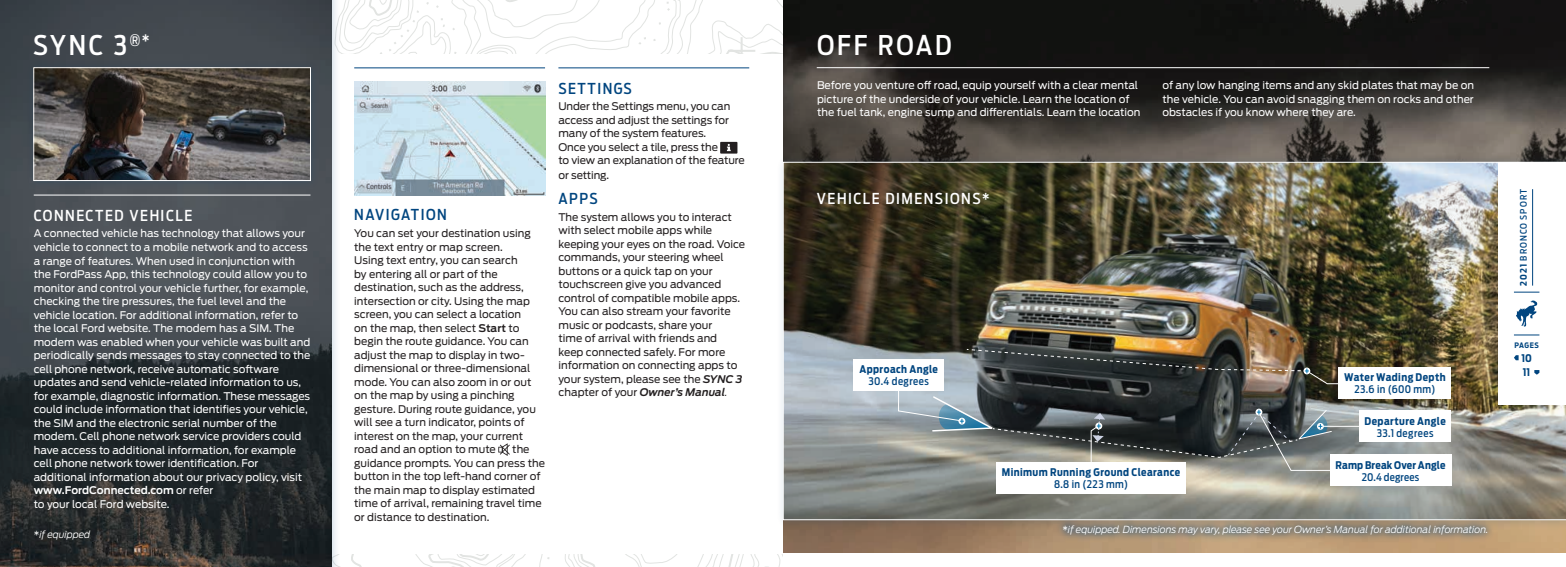
<style>
.page{position:relative;width:1566px;height:567px;background:#fff}
.page>*{position:absolute;margin:0;border:0;box-sizing:border-box;transform-origin:0 0}
.t1{font:500 27px "Ford Antenna Cond";letter-spacing:.1em;color:#fff}
.t2{font:500 15px "Ford Antenna Cond";letter-spacing:.1em;color:#fff}
.t3{font:500 15px "Ford Antenna Cond";letter-spacing:.1em;color:#01457f}
.t4{font:10.5px/13.5px "Ford Antenna";color:#fff}
.t5{font:10.5px/13.5px "Ford Antenna";color:#231f20}
.t6{font:700 10.5px "Ford Antenna Cond";letter-spacing:.04em;color:#01457f}
.t7{font:500 10.5px "Ford Antenna Cond";letter-spacing:.035em;color:#01457f}
.t8{font:700 10.5px "Ford Antenna Cond";letter-spacing:.015em;color:#01457f}
.t9{font:italic 300 9.75px "Ford Antenna";letter-spacing:-.01em;color:#fff}
.t10{font:500 9px "Ford Antenna Cond";letter-spacing:.12em;color:#01457f}
.t11{font:700 7.5px "Ford Antenna Cond";letter-spacing:.07em;color:#01457f}
.s1{font-weight:600}
.s2{font-weight:400;font-style:normal}
.s3{font-weight:600;font-style:italic}
.s4{font-weight:300;font-style:italic}
.s5{font-weight:700}
</style>
<div class="page">
<img style="left:783px;top:0;width:783px;height:553px">
<svg style="left:341px;top:0;width:27px;height:54px"></svg>
<svg style="left:368px;top:0;width:415px;height:567px"></svg>
<div style="left:34px;top:54px;width:749px;height:500px;background:#fff"></div>
<div style="left:0;top:0;width:341px;height:567px;background:#01457f;opacity:.2"></div>
<img style="left:0;top:0;width:332px;height:567px">
<svg style="left:498px;top:443px;width:12px;height:13px"></svg>
<div style="left:720px;top:142px;width:17px;height:12px;background:#231f20"></div>
<svg style="left:727px;top:144px;width:4px;height:7px"></svg>
<img style="left:354px;top:81px;width:191px;height:114px">
<div style="left:26px;top:60px;width:294px;height:130px;background:#01457f;opacity:.2"></div>
<img style="left:36px;top:70px;width:273px;height:109px">
<div style="left:34px;top:68px;width:277px;height:113px;border:1px solid #fff"></div>
<hr style="left:34px;top:195px;width:276px;height:1px;background:#fff">
<hr style="left:354px;top:68px;width:191px;height:1px;background:#01457f">
<hr style="left:558px;top:68px;width:191px;height:1px;background:#01457f">
<hr style="left:817px;top:67px;width:672px;height:1px;background:#fff">
<div style="left:776px;top:155px;width:790px;height:374px;background:#01457f;opacity:.2"></div>
<img style="left:783px;top:162px;width:783px;height:358px">
<div style="left:1339px;top:368px;width:112px;height:31px;background:#fff"></div>
<div style="left:854px;top:359px;width:90px;height:31px;background:#fff"></div>
<div style="left:1330px;top:455px;width:121px;height:31px;background:#fff"></div>
<div style="left:996px;top:462px;width:190px;height:31px;background:#fff"></div>
<div style="left:1359px;top:411px;width:92px;height:31px;background:#fff"></div>
<hr style="left:1321px;top:426px;width:41px;height:1px;background:#fff">
<img style="left:898px;top:349px;width:443px;height:122px">
<div style="left:1498px;top:162px;width:68px;height:243px;background:#fff"></div>
<hr style="left:1532px;top:189px;width:1px;height:97px;background:#01457f">
<svg style="left:1514px;top:335px;width:25px;height:1px"></svg>
<svg style="left:1514px;top:355px;width:25px;height:20px"></svg>
<svg style="left:1514px;top:292px;width:25px;height:1px"></svg>
<svg style="left:1516px;top:300px;width:21px;height:27px"></svg>
<div style="left:1055px;top:517px;width:439px;height:25px;background:#01457f;opacity:.75"></div>
<h1 class="t1" style="left:33px;top:22px;width:118px">SYNC 3<sup>®*</sup></h1>
<h1 class="t1" style="left:817px;top:22px;width:136px">OFF ROAD</h1>
<h2 class="t2" style="left:34px;top:202px;width:160px">CONNECTED VEHICLE</h2>
<p class="t4" style="left:34px;top:226px;width:278px">A connected vehicle has technology that allows your vehicle to connect to a mobile network and to access a range of features. When used in conjunction with the FordPass App, this technology could allow you to monitor and control your vehicle further, for example, checking the tire pressures, the fuel level and the vehicle location. For additional information, refer to the local Ford website. The modem has a SIM. The modem was enabled when your vehicle was built and periodically sends messages to stay connected to the cell phone network, receive automatic software updates and send vehicle-related information to us, for example, diagnostic information. These messages could include information that identifies your vehicle, the SIM and the electronic serial number of the modem. Cell phone network service providers could have access to additional information, for example cell phone network tower identification. For additional information about our privacy policy, visit <span class="s1">www.FordConnected.com</span> or refer<br>to your local Ford website.</p>
<p class="t9" style="left:34px;top:526px;width:58px"><span class="s2">*</span>if equipped</p>
<h2 class="t3" style="left:354px;top:202px;width:94px">NAVIGATION</h2>
<p class="t5" style="left:354px;top:225px;width:183px">You can set your destination using the text entry or map screen.<br>Using text entry, you can search<br>by entering all or part of the destination, such as the address, intersection or city. Using the map screen, you can select a location on the map, then select <span class="s1">Start</span> to begin the route guidance. You can adjust the map to display in two&shy;dimensional or three-dimensional mode. You can also zoom in or out on the map by using a pinching gesture. During route guidance, you will see a turn indicator, points of interest on the map, your current road and an option to mute</p>
<p class="t5" style="left:354px;top:441px;width:192px;text-indent:158px">the guidance prompts. You can press the button in the top left-hand corner of the main map to display estimated time of arrival, remaining travel time or distance to destination.</p>
<h2 class="t3" style="left:558px;top:75px;width:75px">SETTINGS</h2>
<p class="t5" style="left:558px;top:99px;width:188px">Under the Settings menu, you can access and adjust the settings for many of the system features.<br>Once you select a tile, press the<br>to view an explanation of the feature</p>
<p class="t5" style="left:558px;top:168px;width:52px">or setting.</p>
<h2 class="t3" style="left:558px;top:186px;width:41px">APPS</h2>
<p class="t5" style="left:558px;top:209px;width:188px">The system allows you to interact with select mobile apps while keeping your eyes on the road. Voice commands, your steering wheel buttons or a quick tap on your touchscreen give you advanced control of compatible mobile apps.<br>You can also stream your favorite music or podcasts, share your<br>time of arrival with friends and<br>keep connected safely. For more information on connecting apps to your system, please see the <span class="s3">SYNC 3 </span>chapter of your <span class="s3">Owner’s Manual</span><span class="s4">.</span></p>
<p class="t4" style="left:817px;top:78px;width:325px">Before you venture off road, equip yourself with a clear mental picture of the underside of your vehicle. Learn the location of the fuel tank, engine sump and differentials. Learn the location</p>
<p class="t4" style="left:1162px;top:78px;width:313px;text-align:justify">of any low hanging items and any skid plates that may be on the vehicle. You can avoid snagging them on rocks and other obstacles if you know where they are.</p>
<h2 class="t2" style="left:817px;top:186px;width:174px">VEHICLE DIMENSIONS*</h2>
<p class="t10" style="left:1516px;top:286px;width:98px;rotate:-90deg"><span class="s5">2021</span> BRONCO SPORT</p>
<p class="t11" style="left:1514px;top:338px;width:26px">PAGES</p>
<p class="t6" style="left:859px;top:360px;width:80px">Approach Angle</p>
<p class="t7" style="left:869px;top:372px;width:62px">30.4 degrees</p>
<p class="t6" style="left:1344px;top:368px;width:103px">Water Wading Depth</p>
<p class="t7" style="left:1354px;top:380px;width:82px">23.6 in (600 mm)</p>
<p class="t6" style="left:1002px;top:463px;width:180px">Minimum Running Ground Clearance</p>
<p class="t7" style="left:1054px;top:475px;width:76px">8.8 in (223 mm)</p>
<p class="t6" style="left:1365px;top:411px;width:83px">Departure Angle</p>
<p class="t7" style="left:1377px;top:424px;width:58px">33.1 degrees</p>
<p class="t8" style="left:1336px;top:455px;width:111px">Ramp Break Over Angle</p>
<p class="t7" style="left:1362px;top:468px;width:59px">20.4 degrees</p>
<p class="t9" style="left:1062px;top:521px;width:428px"><span class="s2">*</span>if equipped. Dimensions may vary, please see your Owner’s Manual for additional information.</p>
<p class="t6" style="left:1521px;top:349px;width:12px">10</p>
<p class="t6" style="left:1523px;top:363px;width:9px">11</p>
</div>
